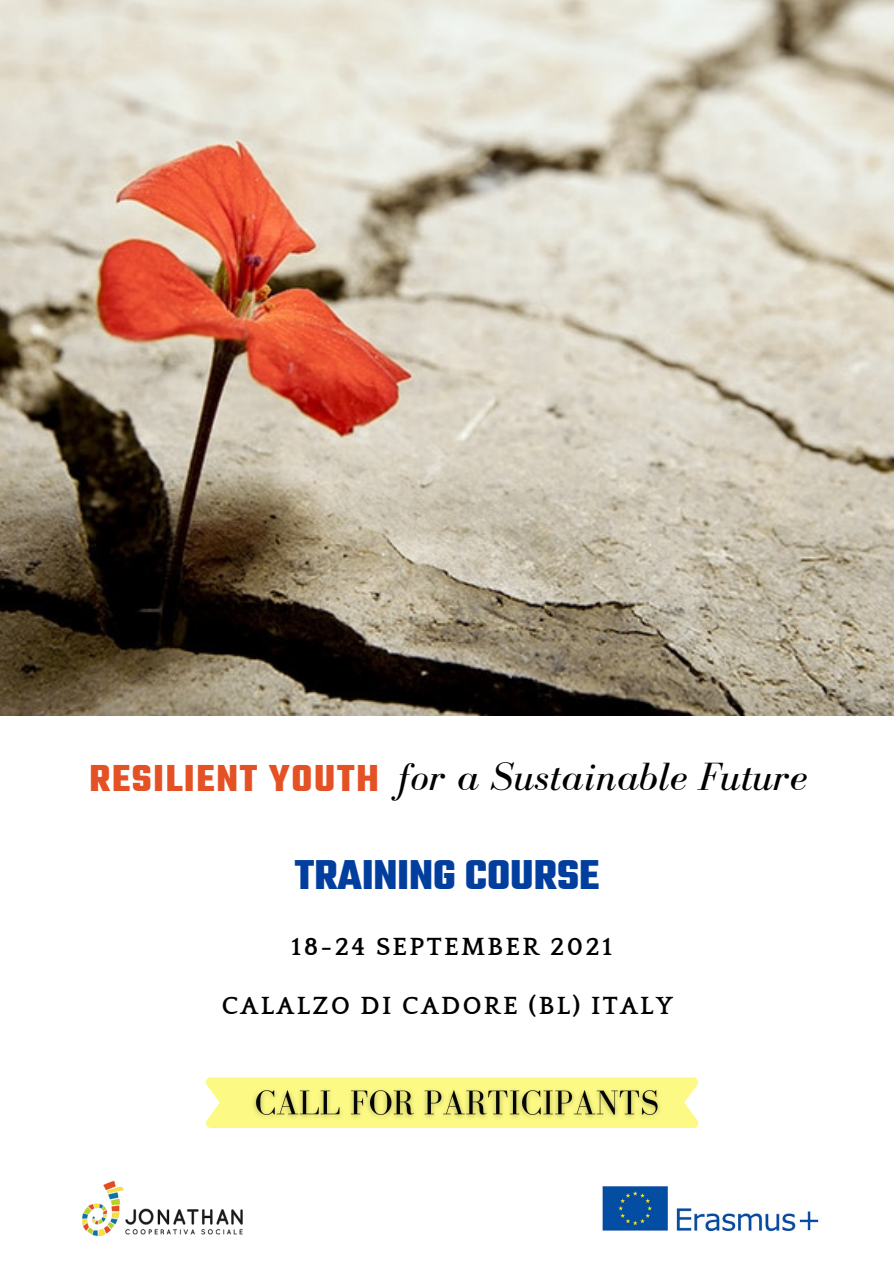
<style>
.page{position:relative;width:894px;height:1264px;background:#fff}
.page>*{position:absolute;margin:0;border:0;box-sizing:border-box;transform-origin:0 0}
.t1{font:700 45px "Teko";color:#023e9e}
.t2{font:italic 40.5px "Bodoni FLF";letter-spacing:.01em;color:#000}
.t3{font:700 40.5px "Teko";letter-spacing:.045em;color:#e45124}
.t4{font:700 25.5px "Quattrocento";letter-spacing:.09em;color:#000}
</style>
<div class="page">
<img style="left:0;top:0;width:893px;height:715px">
<svg style="left:205px;top:1077px;width:493px;height:50px"></svg>
<img style="left:245px;top:1077px;width:422px;height:51px">
<img style="left:602px;top:1186px;width:217px;height:46px">
<img style="left:82px;top:1180px;width:161px;height:57px">
<p class="t3" style="left:89px;top:751px;width:291px">RESILIENT YOUTH</p>
<p class="t2" style="left:397px;top:755px;width:411px">for a Sustainable Future</p>
<p class="t1" style="left:295px;top:845px;width:306px">TRAINING COURSE</p>
<p class="t4" style="left:291px;top:933px;width:322px">18-24 SEPTEMBER 2021</p>
<p class="t4" style="left:222px;top:992px;width:452px">CALALZO DI CADORE (BL) ITALY</p>
</div>
